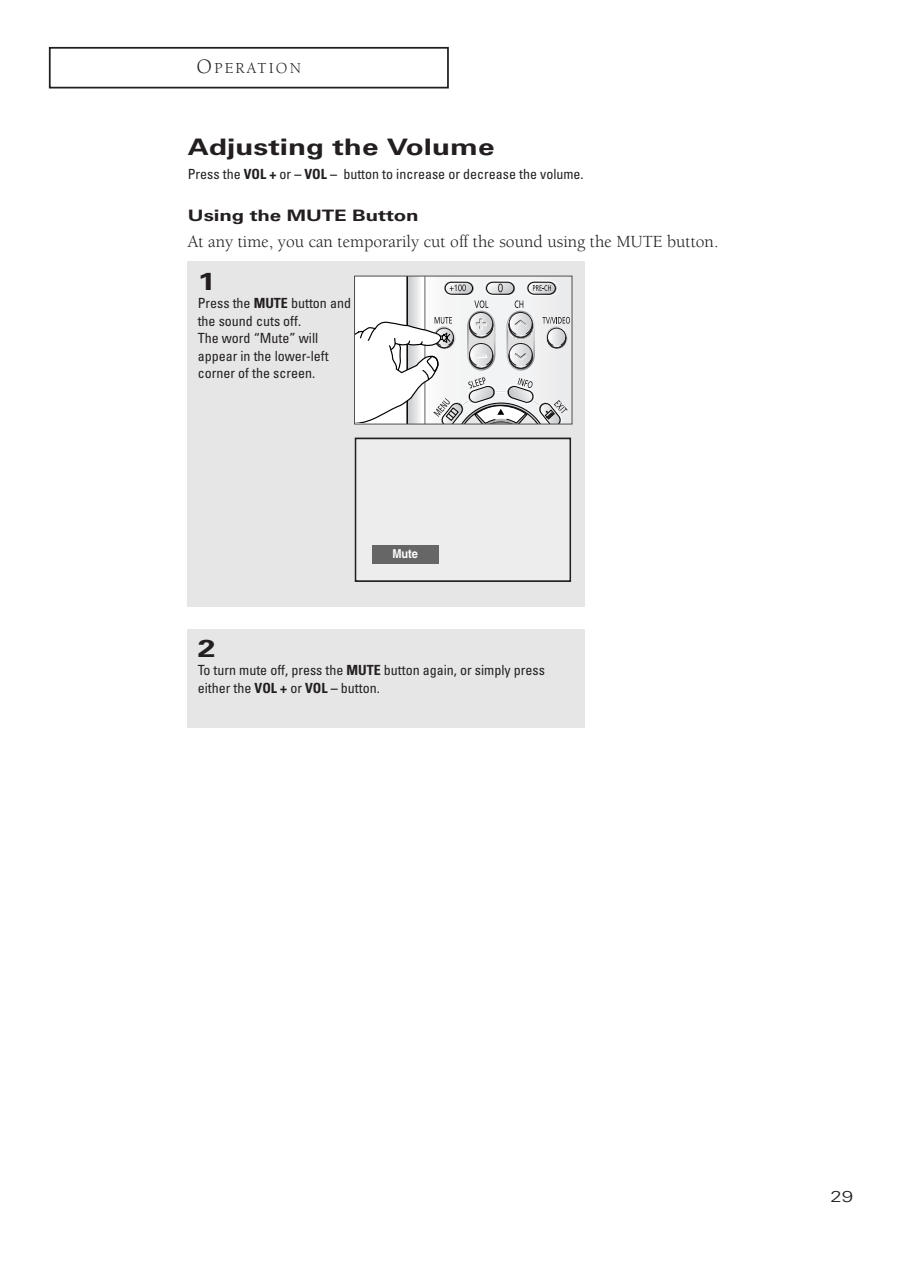
<style>
.page{position:relative;width:902px;height:1276px;background:#fff}
.page>*{position:absolute;margin:0;border:0;box-sizing:border-box;transform-origin:0 0}
.t1{font:700 24.5px "Univers";color:#231f20;scale:1.3 1}
.t2{font:700 22.75px "Univers";color:#231f20;scale:1.3 1}
.t3{font:17.5px "Berkeley";color:#231f20}
.t4{font:700 15.75px "Univers";letter-spacing:-.005em;color:#231f20;scale:1.3 1}
.t5{font:15.75px "Berkeley";letter-spacing:.14em;color:#231f20}
.t6{font:300 15.75px "Univers";color:#231f20;scale:1.3 1}
.t7{font:condensed 14px/17.5px "Univers";color:#231f20}
.t8{font:700 12.25px "Helvetica";color:#fff;scale:.9 1}
.s1{font-size:21px}
.s2{font-weight:700}
</style>
<div class="page">
<svg style="left:48px;top:46px;width:537px;height:682px"></svg>
<p class="t5" style="left:196px;top:62px;width:106px"><span class="s1">O</span>PERATION</p>
<h2 class="t2" style="left:188px;top:139px;width:237px">Adjusting the Volume</h2>
<p class="t7" style="left:188px;top:166px;width:397px">Press the <span class="s2">VOL +</span> or <span class="s2">– VOL –</span> button to increase or decrease the volume.</p>
<p class="t4" style="left:188px;top:210px;width:179px">Using the MUTE Button</p>
<p class="t3" style="left:188px;top:234px;width:532px">At any time, you can temporarily cut off the sound using the MUTE button.</p>
<h1 class="t1" style="left:198px;top:272px;width:15px">1</h1>
<p class="t7" style="left:198px;top:296px;width:155px">Press the <span class="s2">MUTE</span> button and the sound cuts off.<br>The word “Mute” will appear in the lower-left corner of the screen.</p>
<p class="t8" style="left:392px;top:549px;width:30px">Mute</p>
<h1 class="t1" style="left:198px;top:639px;width:15px">2</h1>
<p class="t7" style="left:198px;top:663px;width:349px">To turn mute off, press the <span class="s2">MUTE</span> button again, or simply press either the <span class="s2">VOL +</span> or <span class="s2">VOL –</span> button.</p>
<p class="t6" style="left:830px;top:1190px;width:19px">29</p>
</div>
